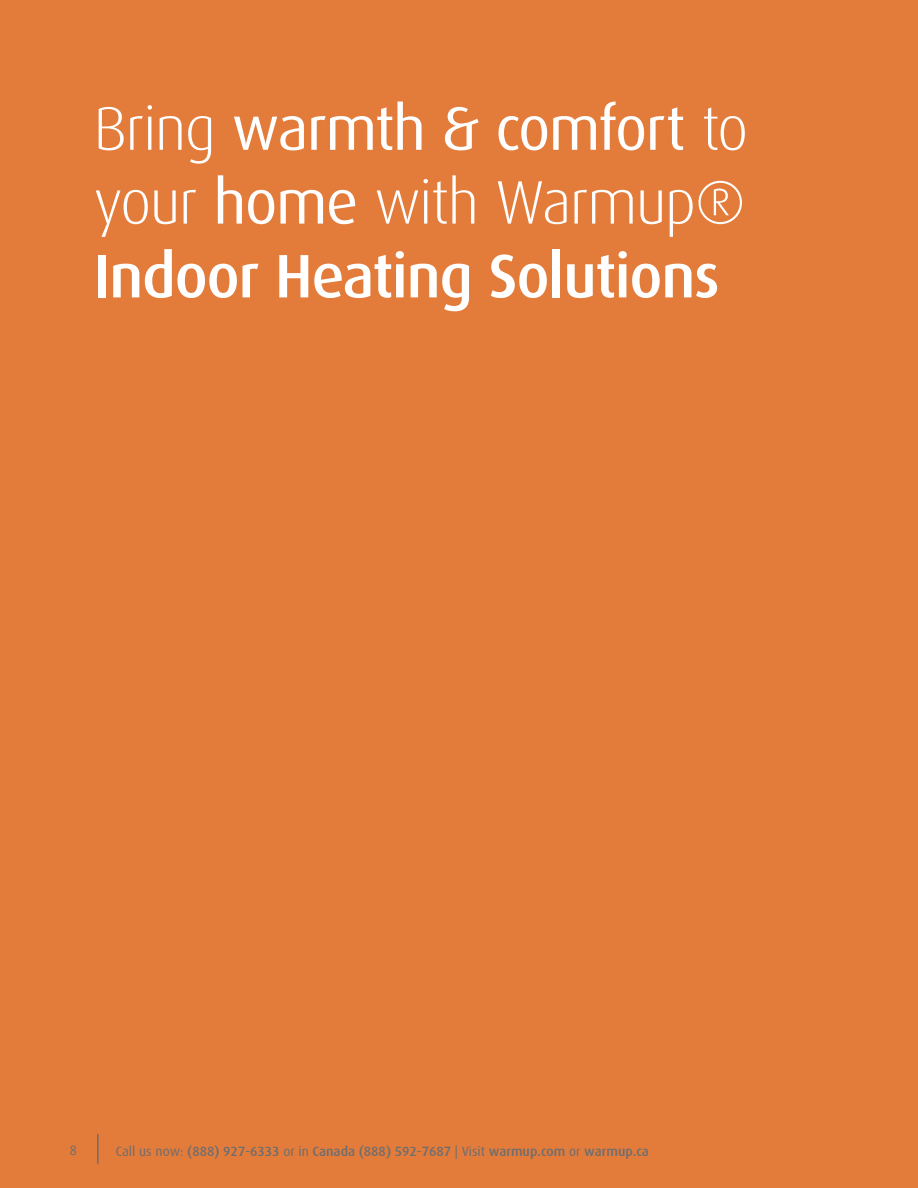
<style>
.page{position:relative;width:918px;height:1188px;background:#e37c3a}
.page>*{position:absolute;margin:0;border:0;box-sizing:border-box;transform-origin:0 0}
.t1{font:300 61.5px/73.8px "Dax";letter-spacing:-.025em;color:#fff;text-align:justify}
.t2{font:500 13.5px "Dax";color:#6c6d70}
.t3{font:13.5px "Dax Offc";color:#6c6d70}
.s1{font-weight:400}
.s2{font-family:"Dax Offc";font-weight:400}
.s3{font-weight:500}
</style>
<div class="page">
<hr style="left:97px;top:1134px;width:2px;height:30px;background:#6c6d70">
<p class="t1" style="left:93px;top:92px;width:656px">Bring <span class="s1">warmth &amp; comfort</span> to your <span class="s2">home</span> with Warmup® <span class="s3">Indoor Heating Solutions</span></p>
<p class="t3" style="left:70px;top:1142px;width:9px">8</p>
<p class="t2" style="left:116px;top:1144px;width:535px"><span class="s1">Call us now:</span> (888) 927-6333 <span class="s1">or in</span> Canada (888) 592-7687 <span class="s1">| Visit</span> warmup.com <span class="s1">or</span> warmup.ca</p>
</div>
